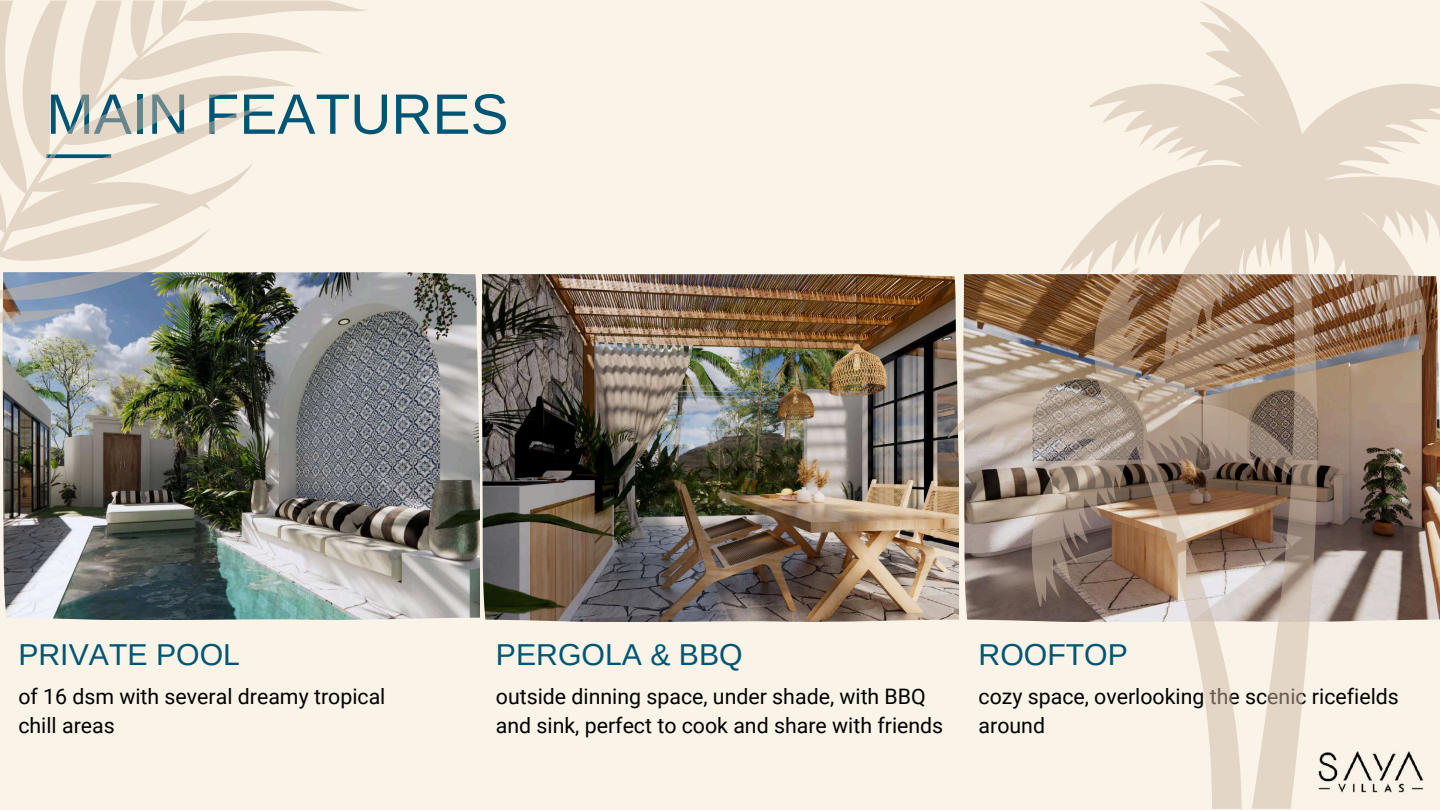
<style>
.page{position:relative;width:1440px;height:810px;background:#faf4e8}
.page>*{position:absolute;margin:0;border:0;box-sizing:border-box;transform-origin:0 0}
.t1{font:57px "Arimo";color:#005575}
.t2{font:30.2px "Arimo";color:#005575}
.t3{font:21.3px/29.2px "Roboto";color:#000}
</style>
<div class="page">
<img style="left:2px;top:272px;width:478px;height:348px">
<img style="left:481px;top:274px;width:467px;height:348px">
<svg style="left:948px;top:1px;width:492px;height:808px"></svg>
<svg style="left:0;top:309px;width:80px;height:14px"></svg>
<img style="left:0;top:261px;width:211px;height:39px">
<svg style="left:0;top:1px;width:368px;height:260px"></svg>
<img style="left:1313px;top:747px;width:115px;height:50px">
<h1 class="t1" style="left:46px;top:82px;width:464px">MAIN FEATURES</h1>
<h2 class="t2" style="left:18px;top:638px;width:223px">PRIVATE POOL</h2>
<p class="t3" style="left:18px;top:682px;width:369px">of 16 dsm with several dreamy tropical chill areas</p>
<h2 class="t2" style="left:496px;top:638px;width:248px">PERGOLA &amp; BBQ</h2>
<p class="t3" style="left:496px;top:682px;width:449px">outside dinning space, under shade, with BBQ and sink, perfect to cook and share with friends</p>
<h2 class="t2" style="left:979px;top:638px;width:151px">ROOFTOP</h2>
<p class="t3" style="left:979px;top:682px;width:422px">cozy space, overlooking the scenic ricefields around</p>
</div>
